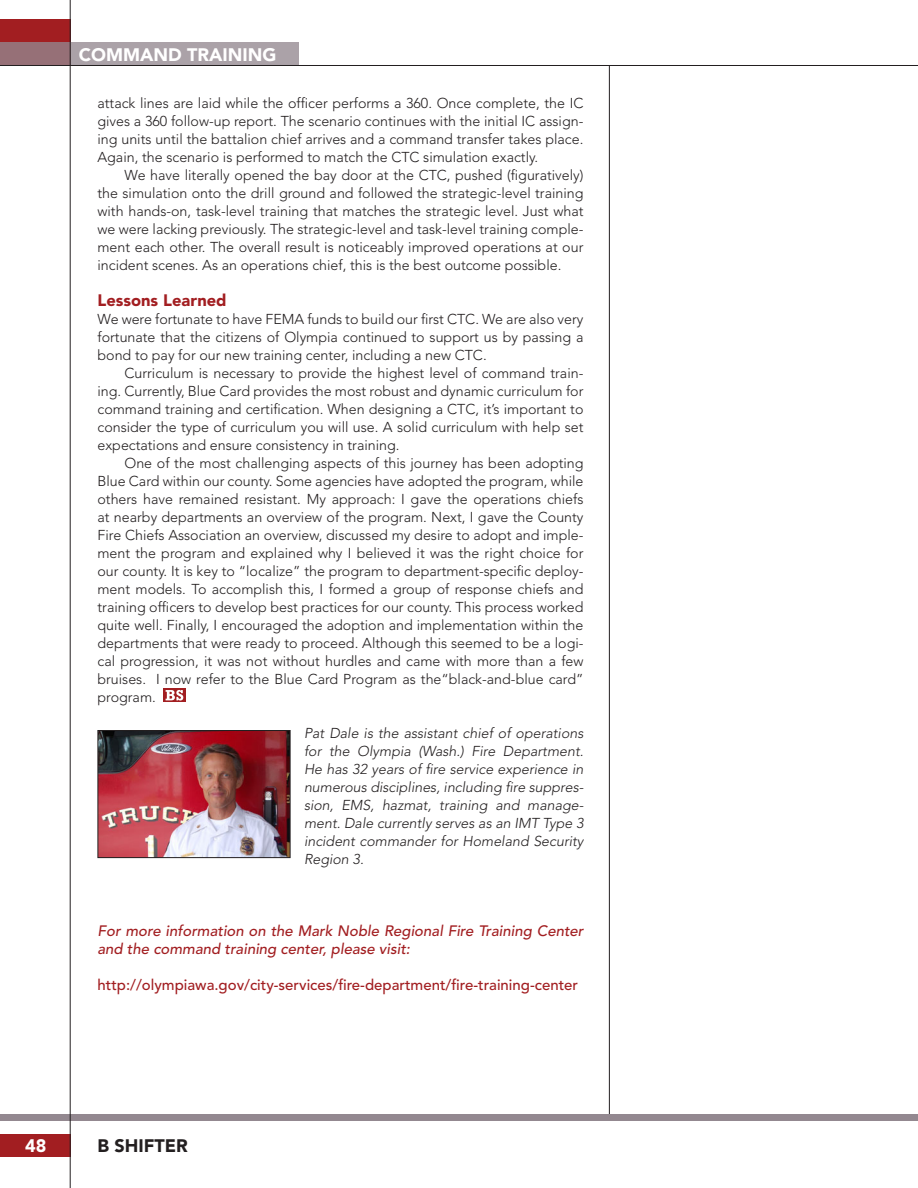
<style>
.page{position:relative;width:918px;height:1188px;background:#fff}
.page>*{position:absolute;margin:0;border:0;box-sizing:border-box;transform-origin:0 0}
.t1{font:900 18px "Avenir";color:#fff}
.t2{font:900 18px "Avenir";color:#231f20}
.Subhead_Style{font:900 16.5px "Avenir";color:#a21e21}
.Bios{font:italic 500 15px/18px "Avenir";color:#a21e21}
.Bios-2{font:500 15px "Avenir";color:#a21e21}
.Body_Copy{font:300 14.25px/18px "Avenir";color:#231f20;text-align:justify}
.Bios-3{font:italic 300 14.25px/18px "Avenir";color:#231f20;text-align:justify}
.No_Indent_Body_Copy{font:300 14.25px/18px "Avenir";color:#231f20;text-align:justify}
</style>
<div class="page">
<hr style="left:609px;top:65px;width:1px;height:1053px;background:#231f20">
<div style="left:0;top:19px;width:70px;height:46px;background:#a21e21"></div>
<svg style="left:0;top:42px;width:298px;height:23px;background:#a5969c"></svg>
<div style="left:0;top:1134px;width:70px;height:22px;background:#a21e21"></div>
<div style="left:0;top:1114px;width:918px;height:6px;background:#938890"></div>
<hr style="left:70px;top:0;width:1px;height:1188px;background:#231f20">
<hr style="left:0;top:65px;width:918px;height:1px;background:#231f20">
<svg style="left:163px;top:689px;width:22px;height:13px"></svg>
<svg style="left:166px;top:690px;width:17px;height:11px"></svg>
<img style="left:100px;top:732px;width:189px;height:124px">
<div style="left:98px;top:730px;width:193px;height:128px;border:1px solid #231f20"></div>
<p class="t1" style="left:79px;top:44px;width:199px">COMMAND TRAINING</p>
<p class="Body_Copy" style="left:98px;top:94px;width:487px">attack lines are laid while the officer performs a 360. Once complete, the IC gives a 360 follow-up report. The scenario continues with the initial IC assign&shy;ing units until the battalion chief arrives and a command transfer takes place.<br>Again, the scenario is performed to match the CTC simulation exactly.</p>
<p class="Body_Copy" style="left:98px;top:166px;width:487px;text-indent:27px">We have literally opened the bay door at the CTC, pushed (figuratively) the simulation onto the drill ground and followed the strategic-level training with hands-on, task-level training that matches the strategic level. Just what we were lacking previously. The strategic-level and task-level training comple&shy;ment each other. The overall result is noticeably improved operations at our incident scenes. As an operations chief, this is the best outcome possible.</p>
<p class="Subhead_Style" style="left:98px;top:290px;width:131px">Lessons Learned</p>
<p class="No_Indent_Body_Copy" style="left:98px;top:310px;width:487px">We were fortunate to have FEMA funds to build our first CTC. We are also very fortunate that the citizens of Olympia continued to support us by passing a bond to pay for our new training center, including a new CTC.</p>
<p class="Body_Copy" style="left:98px;top:364px;width:488px;text-indent:27px">Curriculum is necessary to provide the highest level of command train&shy;ing. Currently, Blue Card provides the most robust and dynamic curriculum for command training and certification. When designing a CTC, it’s important to consider the type of curriculum you will use. A solid curriculum with help set expectations and ensure consistency in training.</p>
<p class="Body_Copy" style="left:98px;top:454px;width:488px;text-indent:27px">One of the most challenging aspects of this journey has been adopting Blue Card within our county. Some agencies have adopted the program, while others have remained resistant. My approach: I gave the operations chiefs at nearby departments an overview of the program. Next, I gave the County Fire Chiefs Association an overview, discussed my desire to adopt and imple&shy;ment the program and explained why I believed it was the right choice for our county. It is key to “localize” the program to department-specific deploy&shy;ment models. To accomplish this, I formed a group of response chiefs and training officers to develop best practices for our county. This process worked quite well. Finally, I encouraged the adoption and implementation within the departments that were ready to proceed. Although this seemed to be a logi&shy;cal progression, it was not without hurdles and came with more than a few bruises. I now refer to the Blue Card Program as the“black-and-blue card” program.</p>
<p class="Bios-3" style="left:304px;top:724px;width:281px">Pat Dale is the assistant chief of operations for the Olympia (Wash.) Fire Department.<br>He has 32 years of fire service experience in numerous disciplines, including fire suppres&shy;sion, EMS, hazmat, training and manage&shy;ment. Dale currently serves as an IMT Type 3 incident commander for Homeland Security Region 3.</p>
<p class="Bios" style="left:98px;top:922px;width:487px">For more information on the Mark Noble Regional Fire Training Center and the command training center, please visit:</p>
<p class="Bios-2" style="left:98px;top:976px;width:482px">http://olympiawa.gov/city-services/fire-department/fire-training-center</p>
<p class="t1" style="left:25px;top:1135px;width:23px">48</p>
<p class="t2" style="left:98px;top:1135px;width:92px">B SHIFTER</p>
</div>
